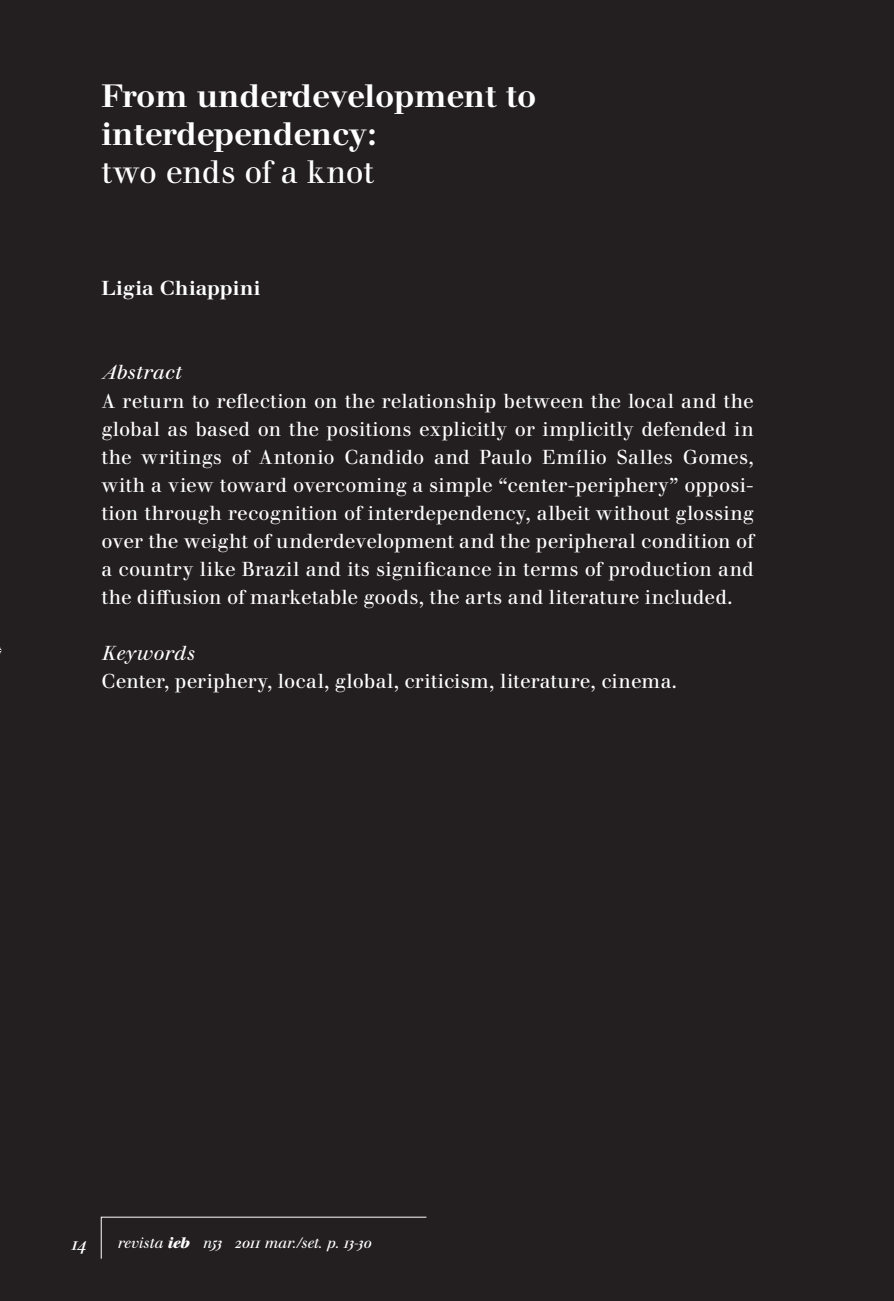
<style>
.page{position:relative;width:894px;height:1301px;background:#fff}
.page>*{position:absolute;margin:0;border:0;box-sizing:border-box;transform-origin:0 0}
.t1{font:500 32px/38px "Walbaum Book BQ";color:#fff}
.t2{font:32px "Walbaum Book BQ";letter-spacing:-.015em;color:#fff}
.t3{font:20px/28px "Walbaum Book BQ";letter-spacing:-.005em;color:#fff;text-align:justify}
.t4{font:italic 20px "Walbaum Book BQ";letter-spacing:.03em;color:#fff}
.t5{font:500 20px "Walbaum Book BQ";letter-spacing:.01em;color:#fff}
.t6{font:italic 18px "Walbaum Book BQ";color:#fff}
.t7{font:italic 15px "Walbaum Book BQ";color:#fff}
.s1{font-weight:700}
</style>
<div class="page">
<div style="left:0;top:0;width:893px;height:1301px;background:#231f20"></div>
<svg style="left:100px;top:1216px;width:327px;height:43px"></svg>
<h1 class="t1" style="left:101px;top:78px;width:436px">From underdevelopment to interdependency:</h1>
<h1 class="t2" style="left:101px;top:154px;width:274px">two ends of a knot</h1>
<p class="t5" style="left:101px;top:277px;width:161px">Ligia Chiappini</p>
<p class="t4" style="left:101px;top:361px;width:82px">Abstract</p>
<p class="t3" style="left:101px;top:387px;width:653px">A return to reflection on the relationship between the local and the global as based on the positions explicitly or implicitly defended in the writings of Antonio Candido and Paulo Emílio Salles Gomes, with a view toward overcoming a simple “center-periphery” opposi&shy;tion through recognition of interdependency, albeit without glossing over the weight of underdevelopment and the peripheral condition of a country like Brazil and its significance in terms of production and the diffusion of marketable goods, the arts and literature included.</p>
<p class="t4" style="left:101px;top:641px;width:94px">Keywords</p>
<p class="t3" style="left:101px;top:668px;width:577px">Center, periphery, local, global, criticism, literature, cinema.</p>
<p class="t6" style="left:71px;top:1233px;width:17px">14</p>
<p class="t7" style="left:117px;top:1234px;width:255px">revista <span class="s1">ieb</span> n53 2011 mar./set. p. 13-30</p>
</div>
